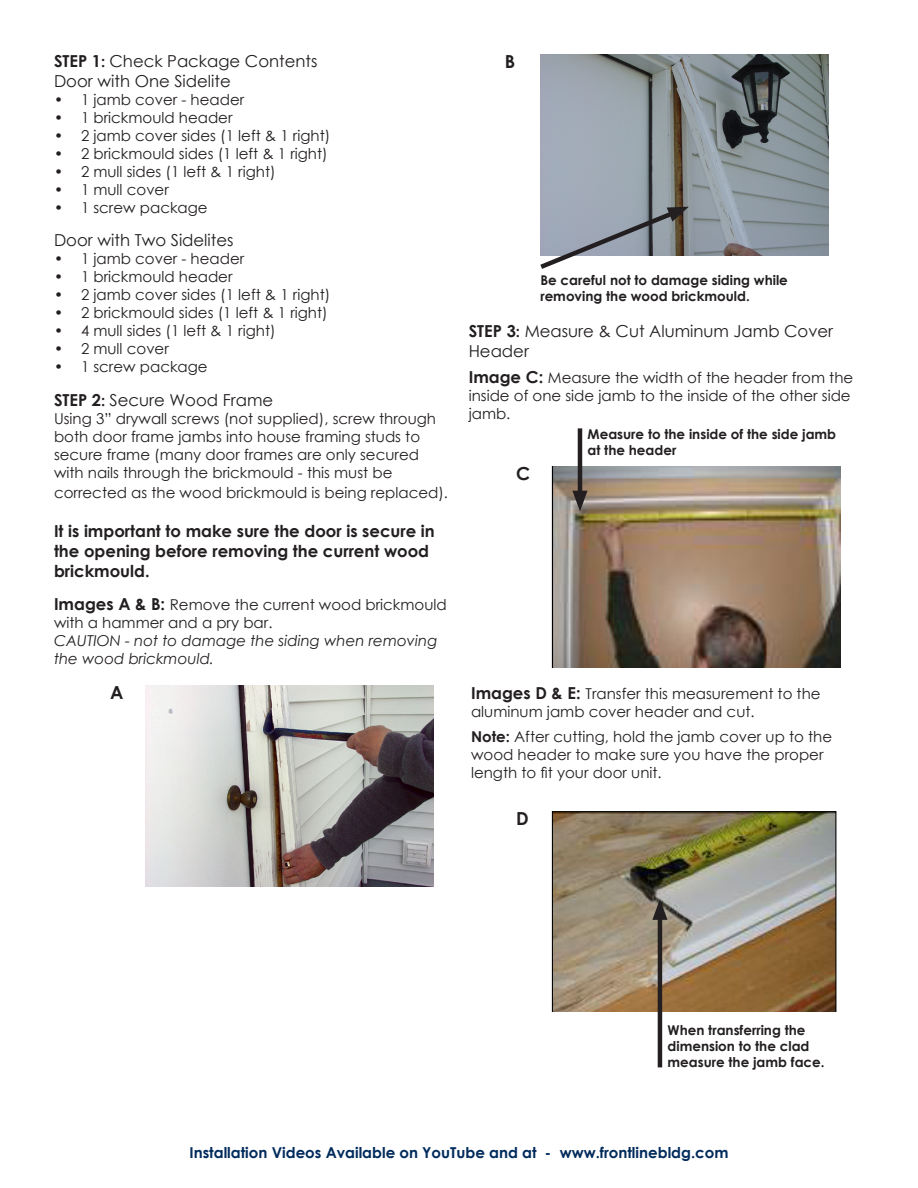
<style>
.page{position:relative;width:918px;height:1188px;background:#fff}
.page>*{position:absolute;margin:0;border:0;box-sizing:border-box;transform-origin:0 0}
.t1{font:700 18px "Century Gothic";color:#231f20}
.Subheads{font:16.5px/19.8px "Century Gothic";color:#231f20}
.Subheads-2{font:700 16.5px/19.8px "Century Gothic";color:#231f20}
.Subheads-3{font:15px/18px "Century Gothic";color:#231f20}
.Subheads-4{font:italic 15px/18px "Century Gothic";color:#231f20}
.t2{font:700 15px "Century Gothic";color:#002b5c}
.Subheads-5{font:700 13.5px/16.2px "Century Gothic";color:#231f20}
.s1{font-weight:700}
.s2{font-weight:700;font-size:15px}
.s3{font-weight:700;font-style:normal;font-size:16.5px}
.s4{font-style:normal}
.s5{font-weight:700;font-size:16.5px}
</style>
<div class="page">
<img style="left:146px;top:686px;width:288px;height:200px">
<img style="left:540px;top:55px;width:289px;height:201px">
<img style="left:552px;top:467px;width:288px;height:201px">
<img style="left:552px;top:811px;width:284px;height:201px">
<svg style="left:540px;top:206px;width:149px;height:63px"></svg>
<hr style="left:578px;top:428px;width:4px;height:71px;background:#231f20">
<svg style="left:572px;top:491px;width:16px;height:20px"></svg>
<hr style="left:658px;top:912px;width:4px;height:155px;background:#231f20">
<svg style="left:652px;top:899px;width:16px;height:21px"></svg>
<p class="Subheads" style="left:54px;top:51px;width:265px"><span class="s1">STEP 1</span><span class="s2">:</span> Check Package Contents</p>
<p class="Subheads" style="left:54px;top:71px;width:178px">Door with One Sidelite</p>
<p class="Subheads-3" style="left:54px;top:90px;width:192px">• 1 jamb cover - header</p>
<p class="Subheads-3" style="left:54px;top:108px;width:180px">• 1 brickmould header</p>
<p class="Subheads-3" style="left:54px;top:126px;width:278px">• 2 jamb cover sides (1 left &amp; 1 right)</p>
<p class="Subheads-3" style="left:54px;top:144px;width:275px">• 2 brickmould sides (1 left &amp; 1 right)</p>
<p class="Subheads-3" style="left:54px;top:162px;width:223px">• 2 mull sides (1 left &amp; 1 right)</p>
<p class="Subheads-3" style="left:54px;top:180px;width:116px">• 1 mull cover</p>
<p class="Subheads-3" style="left:54px;top:198px;width:155px">• 1 screw package</p>
<p class="Subheads" style="left:54px;top:230px;width:181px">Door with Two Sidelites</p>
<p class="Subheads-3" style="left:54px;top:250px;width:192px">• 1 jamb cover - header</p>
<p class="Subheads-3" style="left:54px;top:268px;width:180px">• 1 brickmould header</p>
<p class="Subheads-3" style="left:54px;top:286px;width:278px">• 2 jamb cover sides (1 left &amp; 1 right)</p>
<p class="Subheads-3" style="left:54px;top:304px;width:275px">• 2 brickmould sides (1 left &amp; 1 right)</p>
<p class="Subheads-3" style="left:54px;top:322px;width:223px">• 4 mull sides (1 left &amp; 1 right)</p>
<p class="Subheads-3" style="left:54px;top:340px;width:116px">• 2 mull cover</p>
<p class="Subheads-3" style="left:54px;top:358px;width:155px">• 1 screw package</p>
<p class="Subheads" style="left:54px;top:390px;width:221px"><span class="s1">STEP 2</span><span class="s2">:</span> Secure Wood Frame</p>
<p class="Subheads-3" style="left:54px;top:409px;width:384px">Using 3” drywall screws (not supplied), screw through both door frame jambs into house framing studs to secure frame (many door frames are only secured with nails through the brickmould - this must be</p>
<p class="Subheads-3" style="left:54px;top:483px;width:396px">corrected as the wood brickmould is being replaced).</p>
<p class="Subheads-2" style="left:54px;top:520px;width:382px">It is important to make sure the door is secure in the opening before removing the current wood brickmould.</p>
<p class="Subheads-4" style="left:54px;top:595px;width:394px"><span class="s3">Images A &amp; B:</span> <span class="s4">Remove the current wood brickmould with a hammer and a pry bar.<br></span>CAUTION - not to damage the siding when removing the wood brickmould.</p>
<p class="t1" style="left:110px;top:679px;width:15px">A</p>
<p class="t1" style="left:505px;top:48px;width:12px">B</p>
<p class="Subheads-5" style="left:540px;top:271px;width:249px">Be careful not to damage siding while removing the wood brickmould.</p>
<p class="Subheads" style="left:469px;top:321px;width:366px"><span class="s1">STEP 3</span><span class="s2">:</span> Measure &amp; Cut Aluminum Jamb Cover<br>Header</p>
<p class="Subheads-3" style="left:469px;top:369px;width:386px"><span class="s5">Image C:</span> Measure the width of the header from the inside of one side jamb to the inside of the other side jamb.</p>
<p class="t1" style="left:516px;top:460px;width:16px">C</p>
<p class="Subheads-5" style="left:588px;top:425px;width:250px">Measure to the inside of the side jamb at the header</p>
<p class="Subheads-3" style="left:471px;top:684px;width:351px"><span class="s5">Images D &amp; E:</span> Transfer this measurement to the aluminum jamb cover header and cut.</p>
<p class="Subheads-3" style="left:471px;top:727px;width:363px"><span class="s1">Note:</span> After cutting, hold the jamb cover up to the wood header to make sure you have the proper length to fit your door unit.</p>
<p class="t1" style="left:516px;top:804px;width:14px">D</p>
<p class="Subheads-5" style="left:668px;top:1021px;width:159px">When transferring the dimension to the clad measure the jamb face.</p>
<p class="t2" style="left:189px;top:1141px;width:541px">Installation Videos Available on YouTube and at - www.frontlinebldg.com</p>
</div>
